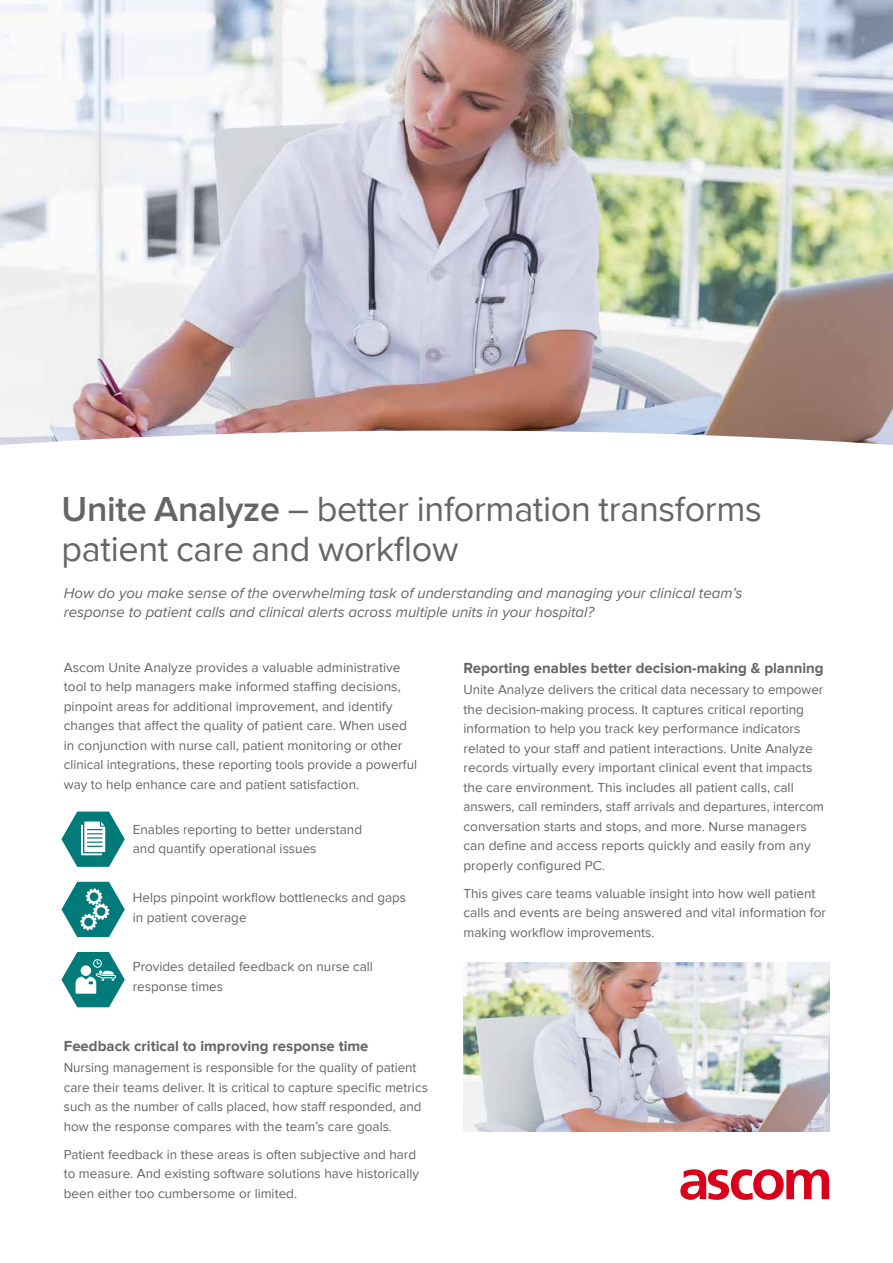
<style>
.page{position:relative;width:893px;height:1263px;background:#fff}
.page>*{position:absolute;margin:0;border:0;box-sizing:border-box;transform-origin:0 0}
.t1{font:36px/40.5px "Proxima Nova";letter-spacing:-.01em;color:#646567}
.t2{font:italic 15px/19.5px "Proxima Nova";color:#646567}
.t3{font:700 15px "Proxima Nova";color:#646567}
.t4{font:13.5px/19.5px "Proxima Nova";color:#646567}
.s1{font-weight:600}
</style>
<div class="page">
<img style="left:0;top:0;width:893px;height:431px">
<svg style="left:61px;top:811px;width:64px;height:56px"></svg>
<svg style="left:61px;top:952px;width:64px;height:55px"></svg>
<svg style="left:61px;top:882px;width:64px;height:55px"></svg>
<svg style="left:0;top:431px;width:893px;height:14px"></svg>
<svg style="left:680px;top:1169px;width:149px;height:31px"></svg>
<img style="left:463px;top:962px;width:366px;height:169px">
<h1 class="t1" style="left:62px;top:489px;width:702px"><span class="s1">Unite Analyze</span> – better information transforms patient care and workflow</h1>
<p class="t2" style="left:64px;top:583px;width:680px">How do you make sense of the overwhelming task of understanding and managing your clinical team’s response to patient calls and clinical alerts across multiple units in your hospital?</p>
<p class="t4" style="left:64px;top:657px;width:355px">Ascom Unite Analyze provides a valuable administrative tool to help managers make informed staffing decisions, pinpoint areas for additional improvement, and identify changes that affect the quality of patient care. When used in conjunction with nurse call, patient monitoring or other clinical integrations, these reporting tools provide a powerful way to help enhance care and patient satisfaction.</p>
<p class="t4" style="left:133px;top:819px;width:231px">Enables reporting to better understand and quantify operational issues</p>
<p class="t4" style="left:133px;top:888px;width:275px">Helps pinpoint workflow bottlenecks and gaps in patient coverage</p>
<p class="t4" style="left:133px;top:957px;width:242px">Provides detailed feedback on nurse call response times</p>
<p class="t3" style="left:64px;top:1037px;width:306px">Feedback critical to improving response time</p>
<p class="t4" style="left:64px;top:1058px;width:366px">Nursing management is responsible for the quality of patient care their teams deliver. It is critical to capture specific metrics such as the number of calls placed, how staff responded, and how the response compares with the team’s care goals.</p>
<p class="t4" style="left:64px;top:1145px;width:357px">Patient feedback in these areas is often subjective and hard to measure. And existing software solutions have historically been either too cumbersome or limited.</p>
<p class="t3" style="left:463px;top:659px;width:362px">Reporting enables better decision-making &amp; planning</p>
<p class="t4" style="left:463px;top:680px;width:362px">Unite Analyze delivers the critical data necessary to empower the decision-making process. It captures critical reporting information to help you track key performance indicators related to your staff and patient interactions. Unite Analyze records virtually every important clinical event that impacts the care environment. This includes all patient calls, call answers, call reminders, staff arrivals and departures, intercom conversation starts and stops, and more. Nurse managers can define and access reports quickly and easily from any properly configured PC.</p>
<p class="t4" style="left:463px;top:884px;width:364px">This gives care teams valuable insight into how well patient calls and events are being answered and vital information for making workflow improvements.</p>
</div>
